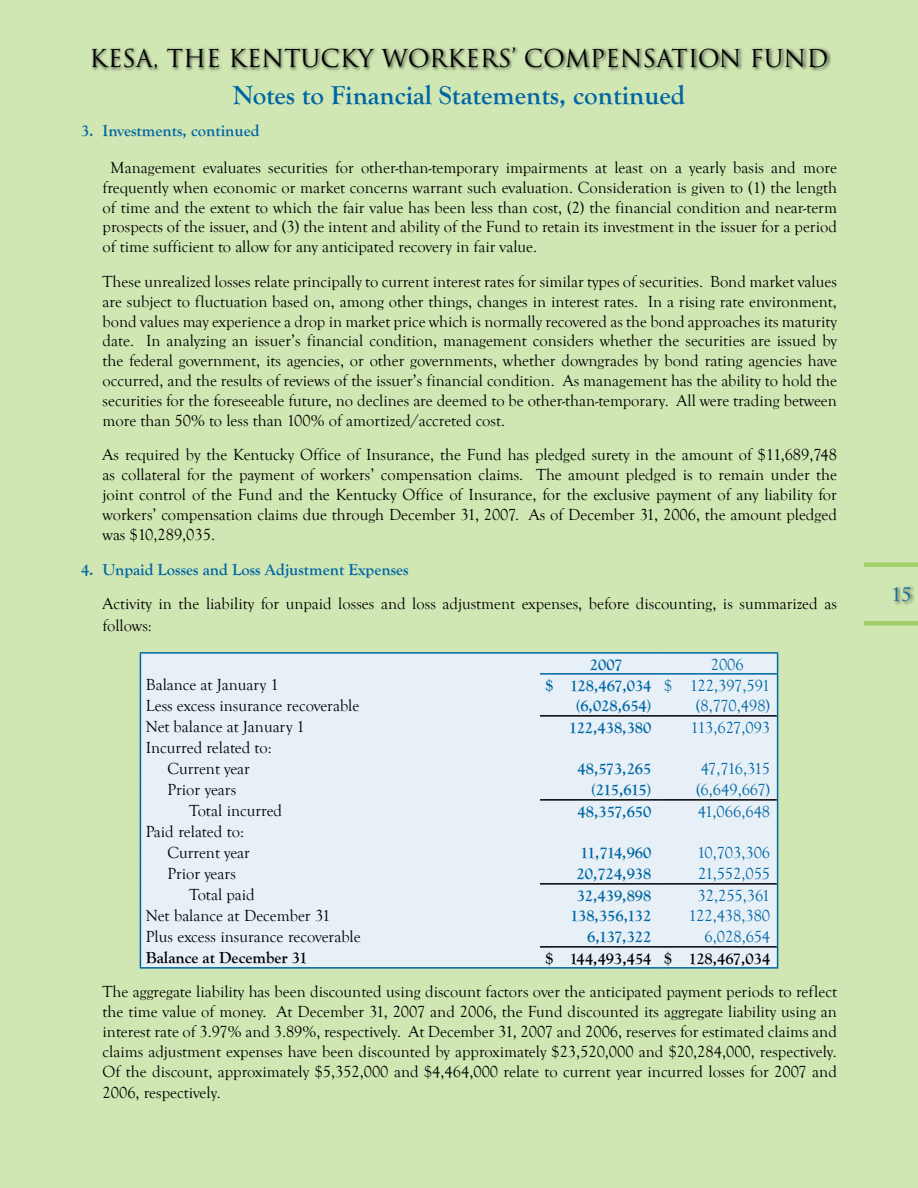
<style>
.page{position:relative;width:918px;height:1188px;background:#d0e7b3}
.page>*{position:absolute;margin:0;border:0;box-sizing:border-box;transform-origin:0 0}
.t1{font:700 27px "Goudy Old Style T";color:#0065a4}
.t2{font:24px "Trajan Pro";color:#000}
.t3{font:18px "Trajan Pro";color:#0065a4}
.t4{font:16.5px/19.8px "Goudy Old Style T";color:#000;text-align:justify}
.t5{font:700 16.5px "Goudy Old Style T";color:#0065a4}
.t6{font:16.5px "Goudy Old Style T";color:#0065a4}
.t7{font:700 16.5px "Goudy Old Style T";color:#000}
.s1{font-weight:400}
</style>
<div class="page">
<div style="left:91px;top:46px;width:741px;height:27px;background:#000;opacity:.75"></div>
<div style="left:892px;top:585px;width:23px;height:21px;background:#000;opacity:.75"></div>
<div style="left:864px;top:562px;width:54px;height:5px;background:#a0ce67"></div>
<div style="left:864px;top:621px;width:54px;height:5px;background:#a0ce67"></div>
<div style="left:141px;top:654px;width:636px;height:313px;background:#e6f0f6"></div>
<hr style="left:140px;top:652px;width:400px;height:2px;background:#0065a4">
<hr style="left:540px;top:652px;width:119px;height:2px;background:#0065a4">
<hr style="left:659px;top:652px;width:119px;height:2px;background:#0065a4">
<svg style="left:140px;top:654px;width:1px;height:313px"></svg>
<svg style="left:777px;top:654px;width:1px;height:313px"></svg>
<hr style="left:140px;top:967px;width:400px;height:2px;background:#0065a4">
<hr style="left:540px;top:967px;width:119px;height:2px;background:#0065a4">
<hr style="left:659px;top:967px;width:119px;height:2px;background:#0065a4">
<hr style="left:540px;top:673px;width:119px;height:2px;background:#0065a4">
<hr style="left:659px;top:673px;width:119px;height:2px;background:#0065a4">
<hr style="left:540px;top:715px;width:119px;height:2px;background:#000">
<hr style="left:659px;top:715px;width:118px;height:2px;background:#000">
<hr style="left:540px;top:799px;width:119px;height:2px;background:#000">
<hr style="left:659px;top:799px;width:118px;height:2px;background:#000">
<hr style="left:540px;top:883px;width:119px;height:2px;background:#000">
<hr style="left:659px;top:883px;width:118px;height:2px;background:#000">
<hr style="left:540px;top:946px;width:119px;height:2px;background:#000">
<hr style="left:659px;top:946px;width:118px;height:2px;background:#000">
<h2 class="t2" style="left:90px;top:43px;width:740px">KESA, THE KENTUCKY WORKERS’ COMPENSATION FUND</h2>
<h1 class="t1" style="left:233px;top:80px;width:454px">Notes to Financial Statements, continued</h1>
<p class="t5" style="left:81px;top:122px;width:180px">3. Investments, continued</p>
<p class="t4" style="left:103px;top:158px;width:736px;text-indent:8px">Management evaluates securities for other‑than‑temporary impairments at least on a yearly basis and more frequently when economic or market concerns warrant such evaluation. Consideration is given to (1) the length of time and the extent to which the fair value has been less than cost, (2) the financial condition and near‑term prospects of the issuer, and (3) the intent and ability of the Fund to retain its investment in the issuer for a period of time sufficient to allow for any anticipated recovery in fair value.</p>
<p class="t4" style="left:103px;top:272px;width:736px">These unrealized losses relate principally to current interest rates for similar types of securities. Bond market values are subject to fluctuation based on, among other things, changes in interest rates. In a rising rate environment, bond values may experience a drop in market price which is normally recovered as the bond approaches its maturity date. In analyzing an issuer’s financial condition, management considers whether the securities are issued by the federal government, its agencies, or other governments, whether downgrades by bond rating agencies have occurred, and the results of reviews of the issuer’s financial condition. As management has the ability to hold the securities for the foreseeable future, no declines are deemed to be other‑than‑temporary. All were trading between more than 50% to less than 100% of amortized/accreted cost.</p>
<p class="t4" style="left:103px;top:446px;width:736px">As required by the Kentucky Office of Insurance, the Fund has pledged surety in the amount of $11,689,748 as collateral for the payment of workers’ compensation claims. The amount pledged is to remain under the joint control of the Fund and the Kentucky Office of Insurance, for the exclusive payment of any liability for workers’ compensation claims due through December 31, 2007. As of December 31, 2006, the amount pledged was $10,289,035.</p>
<p class="t5" style="left:81px;top:560px;width:329px">4. Unpaid Losses and Loss Adjustment Expenses</p>
<p class="t4" style="left:103px;top:594px;width:736px;line-height:21.6px">Activity in the liability for unpaid losses and loss adjustment expenses, before discounting, is summarized as follows:</p>
<p class="t5" style="left:590px;top:655px;width:34px">2007</p>
<p class="t6" style="left:711px;top:655px;width:34px">2006</p>
<p class="t4" style="left:146px;top:675px;width:134px">Balance at January 1</p>
<p class="t5" style="left:545px;top:676px;width:226px">$ 128,467,034 <span class="s1">$ 122,397,591</span></p>
<p class="t4" style="left:146px;top:696px;width:215px">Less excess insurance recoverable</p>
<p class="t5" style="left:576px;top:697px;width:77px">(6,028,654)</p>
<p class="t6" style="left:696px;top:697px;width:76px">(8,770,498)</p>
<p class="t4" style="left:146px;top:717px;width:161px">Net balance at January 1</p>
<p class="t5" style="left:569px;top:718px;width:84px">122,438,380</p>
<p class="t6" style="left:690px;top:718px;width:81px">113,627,093</p>
<p class="t4" style="left:146px;top:738px;width:128px;line-height:21px;text-align:center">Incurred related to:<br>Current year</p>
<p class="t5" style="left:578px;top:760px;width:75px">48,573,265</p>
<p class="t6" style="left:701px;top:760px;width:71px">47,716,315</p>
<p class="t4" style="left:167px;top:780px;width:70px">Prior years</p>
<p class="t5" style="left:591px;top:781px;width:62px">(215,615)</p>
<p class="t6" style="left:696px;top:781px;width:76px">(6,649,667)</p>
<p class="t4" style="left:189px;top:801px;width:95px">Total incurred</p>
<p class="t5" style="left:578px;top:802px;width:75px">48,357,650</p>
<p class="t6" style="left:698px;top:802px;width:74px">41,066,648</p>
<p class="t4" style="left:167px;top:822px;width:84px;line-height:21px;text-indent:-22px">Paid related to:<br>Current year</p>
<p class="t5" style="left:580px;top:844px;width:73px">11,714,960</p>
<p class="t6" style="left:697px;top:844px;width:75px">10,703,306</p>
<p class="t4" style="left:167px;top:864px;width:70px">Prior years</p>
<p class="t5" style="left:577px;top:865px;width:76px">20,724,938</p>
<p class="t6" style="left:698px;top:865px;width:74px">21,552,055</p>
<p class="t4" style="left:189px;top:885px;width:67px">Total paid</p>
<p class="t5" style="left:577px;top:886px;width:76px">32,439,898</p>
<p class="t6" style="left:698px;top:886px;width:74px">32,255,361</p>
<p class="t4" style="left:146px;top:906px;width:186px">Net balance at December 31</p>
<p class="t5" style="left:570px;top:907px;width:83px">138,356,132</p>
<p class="t6" style="left:689px;top:907px;width:83px">122,438,380</p>
<p class="t4" style="left:146px;top:927px;width:216px">Plus excess insurance recoverable</p>
<p class="t5" style="left:587px;top:928px;width:66px">6,137,322</p>
<p class="t6" style="left:705px;top:928px;width:67px">6,028,654</p>
<p class="t7" style="left:146px;top:949px;width:163px">Balance at December 31</p>
<p class="t7" style="left:545px;top:949px;width:226px">$ 144,493,454 $ 128,467,034</p>
<p class="t4" style="left:103px;top:983px;width:736px">The aggregate liability has been discounted using discount factors over the anticipated payment periods to reflect the time value of money. At December 31, 2007 and 2006, the Fund discounted its aggregate liability using an interest rate of 3.97% and 3.89%, respectively. At December 31, 2007 and 2006, reserves for estimated claims and claims adjustment expenses have been discounted by approximately $23,520,000 and $20,284,000, respectively.<br>Of the discount, approximately $5,352,000 and $4,464,000 relate to current year incurred losses for 2007 and</p>
<p class="t4" style="left:103px;top:1083px;width:120px">2006, respectively.</p>
<p class="t3" style="left:891px;top:583px;width:19px">15</p>
</div>
